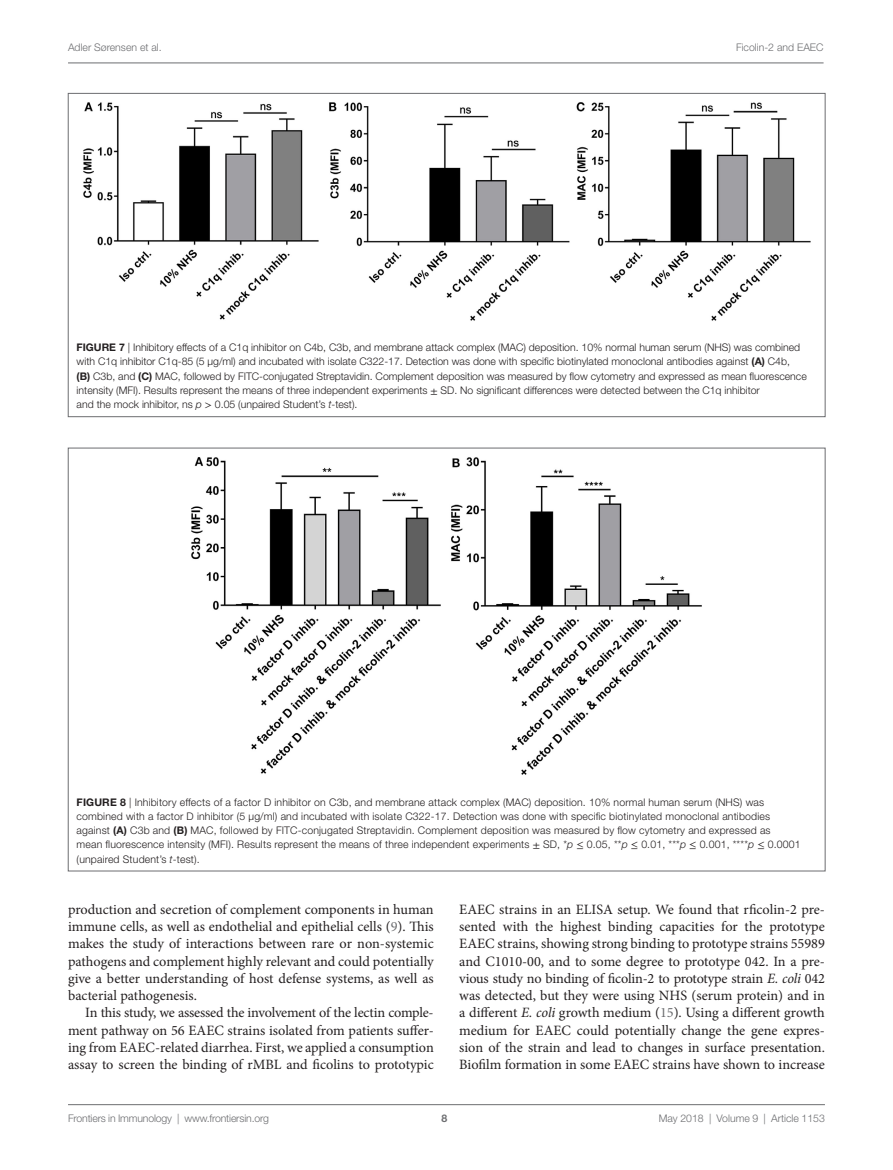
<style>
.page{position:relative;width:893px;height:1170px;background:#fff}
.page>*{position:absolute;margin:0;border:0;box-sizing:border-box;transform-origin:0 0}
.t1{font:14.25px/17.2px "Minion Pro";letter-spacing:-.005em;color:#231f20;text-align:justify}
.t2{font:300 10.5px/14.2px "Helvetica Neue LT Std";color:#231f20}
.t3{font:300 10.5px "Helvetica Neue LT Std";color:#6c6d70}
.t4{font:700 10.5px "Helvetica Neue LT Std";color:#6c6d70}
.s1{font-weight:700}
.s2{font-family:"STIX General";font-weight:400}
.s3{font-style:italic}
.s4{color:#6c6d70}
</style>
<div class="page">
<img style="left:191px;top:457px;width:511px;height:318px">
<img style="left:83px;top:102px;width:728px;height:219px">
<hr style="left:68px;top:63px;width:756px;height:1px;background:#6c6d70">
<hr style="left:68px;top:1104px;width:757px;height:1px;background:#6c6d70">
<p class="t3" style="left:68px;top:41px;width:95px">Adler Sørensen et al.</p>
<p class="t3" style="left:736px;top:41px;width:89px">Ficolin-2 and EAEC</p>
<p class="t2" style="left:77px;top:340px;width:732px"><span class="s1">FIGURE 7</span> | Inhibitory effects of a C1q inhibitor on C4b, C3b, and membrane attack complex (MAC) deposition. 10% normal human serum (NHS) was combined with C1q inhibitor C1q-85 (5 µg/ml) and incubated with isolate C322-17. Detection was done with specific biotinylated monoclonal antibodies against <span class="s1">(A)</span> C4b,<br><span class="s1">(B)</span> C3b, and <span class="s1">(C)</span> MAC, followed by FITC-conjugated Streptavidin. Complement deposition was measured by flow cytometry and expressed as mean fluorescence intensity (MFI). Results represent the means of three independent experiments <span class="s2">±</span> SD. No significant differences were detected between the C1q inhibitor<br>and the mock inhibitor, ns <span class="s3">p</span> <span class="s2">&gt;</span> 0.05 (unpaired Student’s <span class="s3">t</span>-test).</p>
<p class="t2" style="left:77px;top:794px;width:725px"><span class="s1">FIGURE 8</span> | Inhibitory effects of a factor D inhibitor on C3b, and membrane attack complex (MAC) deposition. 10% normal human serum (NHS) was combined with a factor D inhibitor (5 µg/ml) and incubated with isolate C322-17. Detection was done with specific biotinylated monoclonal antibodies against <span class="s1">(A)</span> C3b and <span class="s1">(B)</span> MAC, followed by FITC-conjugated Streptavidin. Complement deposition was measured by flow cytometry and expressed as<br>mean fluorescence intensity (MFI). Results represent the means of three independent experiments <span class="s2">±</span> SD, *<span class="s3">p</span> <span class="s2">≤</span> 0.05, **<span class="s3">p</span> <span class="s2">≤</span> 0.01, ***<span class="s3">p</span> <span class="s2">≤</span> 0.001, ****<span class="s3">p</span> <span class="s2">≤</span> 0.0001 (unpaired Student’s <span class="s3">t</span>-test).</p>
<p class="t1" style="left:68px;top:900px;width:367px">production and secretion of complement components in human immune cells, as well as endothelial and epithelial cells (<span class="s4">9</span>). This makes the study of interactions between rare or non-systemic pathogens and complement highly relevant and could potentially give a better understanding of host defense systems, as well as bacterial pathogenesis.</p>
<p class="t1" style="left:68px;top:1004px;width:367px;text-indent:17px">In this study, we assessed the involvement of the lectin comple&shy;ment pathway on 56 EAEC strains isolated from patients suffer&shy;ing from EAEC-related diarrhea. First, we applied a consumption assay to screen the binding of rMBL and ficolins to prototypic</p>
<p class="t1" style="left:459px;top:900px;width:367px">EAEC strains in an ELISA setup. We found that rficolin-2 pre&shy;sented with the highest binding capacities for the prototype EAEC strains, showing strong binding to prototype strains 55989 and C1010-00, and to some degree to prototype 042. In a pre&shy;vious study no binding of ficolin-2 to prototype strain <span class="s3">E. coli</span> 042 was detected, but they were using NHS (serum protein) and in a different <span class="s3">E. coli</span> growth medium (<span class="s4">15</span>). Using a different growth medium for EAEC could potentially change the gene expres&shy;sion of the strain and lead to changes in surface presentation.<br>Biofilm formation in some EAEC strains have shown to increase</p>
<p class="t3" style="left:68px;top:1111px;width:203px">Frontiers in Immunology | www.frontiersin.org</p>
<p class="t3" style="left:659px;top:1111px;width:168px">May 2018 | Volume 9 | Article 1153</p>
<p class="t4" style="left:441px;top:1111px;width:7px">8</p>
</div>
